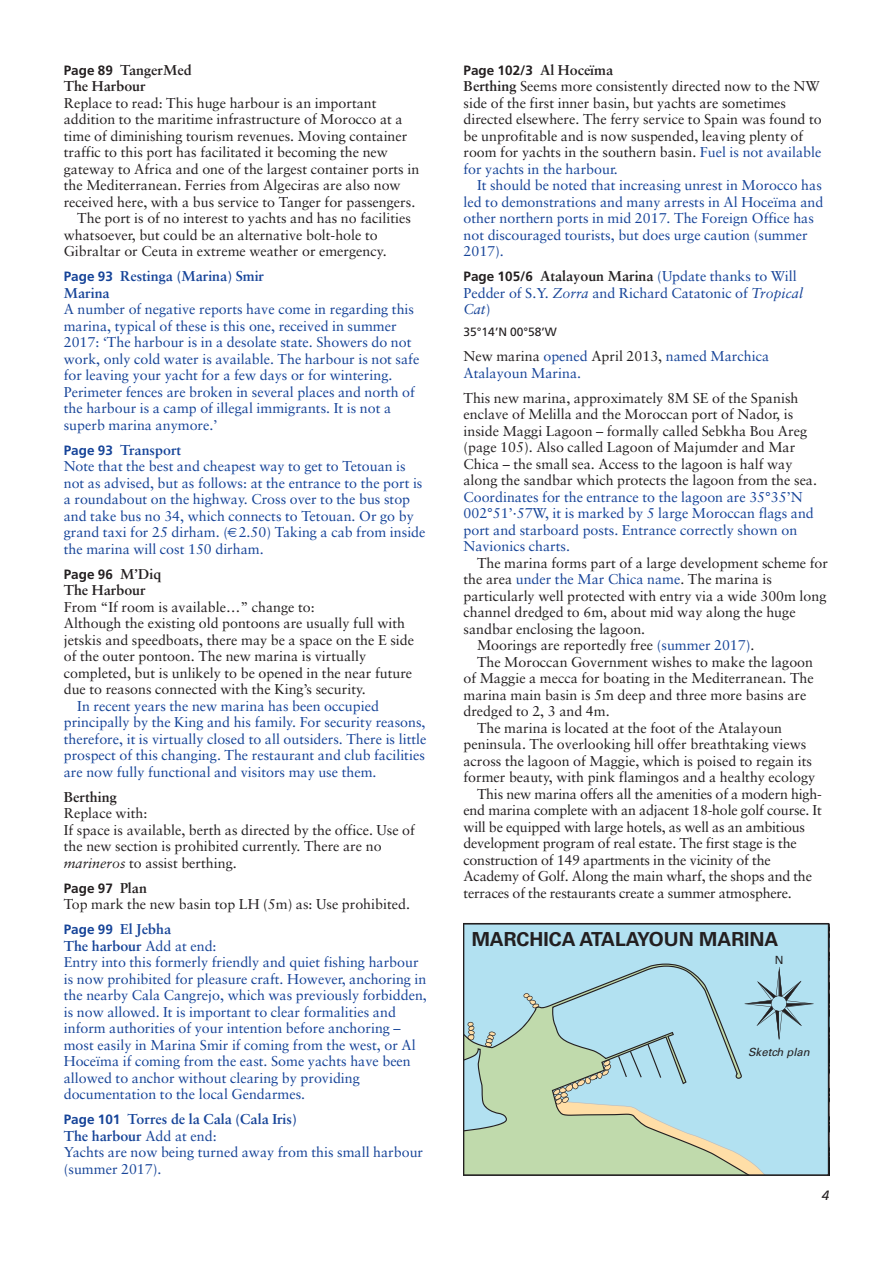
<style>
.page{position:relative;width:893px;height:1263px;background:#fff}
.page>*{position:absolute;margin:0;border:0;box-sizing:border-box;transform-origin:0 0}
.t1{font:700 19.35px "Univers";color:#231f20}
.t2{font:14.25px/16.5px "Sabon";color:#231f20}
.t3{font:14.25px/16.5px "Sabon";color:#154398}
.t4{font:700 14.25px/16.5px "Sabon";color:#231f20}
.t5{font:700 14.25px/16.5px "Sabon";color:#154398}
.t6{font:700 13.5px "Frutiger";color:#231f20}
.t7{font:italic 13.5px "Frutiger";color:#231f20}
.t8{font:12px "Frutiger";color:#231f20}
.t9{font:italic 11.25px "Univers";color:#231f20}
.t10{font:11.25px "Univers";color:#231f20}
.s1{font-family:"Frutiger";font-size:13.5px}
.s2{font-family:"Frutiger";font-weight:700;font-size:13.5px}
.s3{font-weight:700}
.s4{font-family:"Sabon";font-size:14.25px}
.s5{font-style:italic}
.s6{font-family:"Frutiger";font-weight:700;font-size:13.5px;color:#154398}
.s7{font-weight:700;color:#154398}
.s8{color:#154398}
.s9{font-family:"Frutiger";font-weight:700;font-size:13.5px;color:#231f20}
.s10{font-weight:700;color:#231f20}
.s11{color:#231f20}
</style>
<div class="page">
<svg style="left:463px;top:923px;width:366px;height:253px;background:#b1d6d5"></svg>
<p class="t4" style="left:64px;top:63px;width:129px"><span class="s1">Page 89</span> TangerMed<br>The Harbour</p>
<p class="t2" style="left:64px;top:96px;width:314px">Replace to read: This huge harbour is an important</p>
<p class="t2" style="left:64px;top:112px;width:340px">addition to the maritime infrastructure of Morocco at a</p>
<p class="t2" style="left:64px;top:129px;width:345px">time of diminishing tourism revenues. Moving container</p>
<p class="t2" style="left:64px;top:145px;width:326px">traffic to this port has facilitated it becoming the new</p>
<p class="t2" style="left:64px;top:162px;width:357px">gateway to Africa and one of the largest container ports in</p>
<p class="t2" style="left:64px;top:178px;width:338px">the Mediterranean. Ferries from Algeciras are also now</p>
<p class="t2" style="left:64px;top:195px;width:353px">received here, with a bus service to Tanger for passengers.</p>
<p class="t2" style="left:77px;top:211px;width:335px">The port is of no interest to yachts and has no facilities</p>
<p class="t2" style="left:64px;top:228px;width:315px">whatsoever, but could be an alternative bolt-hole to</p>
<p class="t2" style="left:64px;top:244px;width:324px">Gibraltar or Ceuta in extreme weather or emergency.</p>
<p class="t5" style="left:64px;top:269px;width:202px"><span class="s1">Page 93</span> Restinga (Marina) Smir<br>Marina</p>
<p class="t3" style="left:64px;top:302px;width:357px">A number of negative reports have come in regarding this marina, typical of these is this one, received in summer 2017: ‘The harbour is in a desolate state. Showers do not work, only cold water is available. The harbour is not safe for leaving your yacht for a few days or for wintering.<br>Perimeter fences are broken in several places and north of the harbour is a camp of illegal immigrants. It is not a superb marina anymore.’</p>
<p class="t3" style="left:64px;top:443px;width:363px"><span class="s2">Page 93</span> <span class="s3">Transport<br></span>Note that the best and cheapest way to get to Tetouan is not as advised, but as follows: at the entrance to the port is a roundabout on the highway. Cross over to the bus stop and take bus no 34, which connects to Tetouan. Or go by grand taxi for 25 dirham. ( 2.50) Taking a cab from inside the marina will cost 150 dirham.</p>
<p class="t6" style="left:64px;top:569px;width:99px">Page 96 <span class="s4">M’Diq</span></p>
<p class="t4" style="left:64px;top:583px;width:83px">The Harbour</p>
<p class="t2" style="left:64px;top:600px;width:352px">From “If room is available…” change to:<br>Although the existing old pontoons are usually full with jetskis and speedboats, there may be a space on the E side of the outer pontoon. The new marina is virtually completed, but is unlikely to be opened in the near future due to reasons connected with the King’s security.</p>
<p class="t3" style="left:64px;top:699px;width:364px;text-indent:14px">In recent years the new marina has been occupied principally by the King and his family. For security reasons, therefore, it is virtually closed to all outsiders. There is little prospect of this changing. The restaurant and club facilities are now fully functional and visitors may use them.</p>
<p class="t4" style="left:64px;top:790px;width:55px">Berthing</p>
<p class="t2" style="left:64px;top:806px;width:353px">Replace with:<br>If space is available, berth as directed by the office. Use of the new section is prohibited currently. There are no <span class="s5">marineros</span> to assist berthing.</p>
<p class="t6" style="left:64px;top:883px;width:85px">Page 97 <span class="s4">Plan</span></p>
<p class="t2" style="left:64px;top:893px;width:348px;line-height:25px">Top mark the new basin top LH (5m) as: Use prohibited.<br><span class="s6">Page 99</span> <span class="s7">El Jebha</span></p>
<p class="t3" style="left:64px;top:939px;width:365px"><span class="s3">The harbour</span> Add at end:<br>Entry into this formerly friendly and quiet fishing harbour is now prohibited for pleasure craft. However, anchoring in the nearby Cala Cangrejo, which was previously forbidden, is now allowed. It is important to clear formalities and inform authorities of your intention before anchoring – most easily in Marina Smir if coming from the west, or Al Hoceïma if coming from the east. Some yachts have been allowed to anchor without clearing by providing documentation to the local Gendarmes.</p>
<p class="t3" style="left:64px;top:1112px;width:361px"><span class="s2">Page 101</span> <span class="s3">Torres de la Cala (Cala Iris)<br>The harbour</span> Add at end:<br>Yachts are now being turned away from this small harbour (summer 2017).</p>
<p class="t6" style="left:463px;top:65px;width:151px">Page 102/3 <span class="s4">Al Hoceïma</span></p>
<p class="t2" style="left:463px;top:79px;width:360px"><span class="s3">Berthing</span> Seems more consistently directed now to the NW side of the first inner basin, but yachts are sometimes directed elsewhere. The ferry service to Spain was found to be unprofitable and is now suspended, leaving plenty of room for yachts in the southern basin. <span class="s8">Fuel is not available for yachts in the harbour.</span></p>
<p class="t3" style="left:463px;top:178px;width:361px;text-indent:14px">It should be noted that increasing unrest in Morocco has led to demonstrations and many arrests in Al Hoceïma and other northern ports in mid 2017. The Foreign Office has not discouraged tourists, but does urge caution (summer 2017).</p>
<p class="t3" style="left:463px;top:269px;width:341px"><span class="s9">Page 105/6</span> <span class="s10">Atalayoun Marina</span> (Update thanks to Will<br>Pedder of S.Y. <span class="s5">Zorra</span> and Richard Catatonic of <span class="s5">Tropical<br>Cat</span>)</p>
<p class="t8" style="left:463px;top:327px;width:95px">35°14’N 00°58’W</p>
<p class="t3" style="left:463px;top:349px;width:307px"><span class="s11">New marina</span> opened <span class="s11">April 2013,</span> named Marchica<br>Atalayoun Marina.</p>
<p class="t2" style="left:463px;top:391px;width:355px">This new marina, approximately 8M SE of the Spanish enclave of Melilla and the Moroccan port of Nador, is inside Maggi Lagoon – formally called Sebkha Bou Areg (page 105). Also called Lagoon of Majumder and Mar Chica – the small sea. Access to the lagoon is half way along the sandbar which protects the lagoon from the sea.</p>
<p class="t3" style="left:463px;top:490px;width:352px">Coordinates for the entrance to the lagoon are 35°35’N 002°51’·57W, it is marked by 5 large Moroccan flags and port and starboard posts. Entrance correctly shown on Navionics charts.</p>
<p class="t2" style="left:477px;top:556px;width:353px">The marina forms part of a large development scheme for</p>
<p class="t3" style="left:463px;top:572px;width:310px"><span class="s11">the area</span> under the Mar Chica name<span class="s11">. The marina is</span></p>
<p class="t2" style="left:463px;top:589px;width:365px">particularly well protected with entry via a wide 300m long</p>
<p class="t2" style="left:463px;top:605px;width:334px">channel dredged to 6m, about mid way along the huge</p>
<p class="t2" style="left:463px;top:622px;width:183px">sandbar enclosing the lagoon.</p>
<p class="t2" style="left:477px;top:638px;width:279px">Moorings are reportedly free <span class="s8">(summer 2017)</span>.</p>
<p class="t2" style="left:477px;top:655px;width:338px">The Moroccan Government wishes to make the lagoon</p>
<p class="t2" style="left:463px;top:671px;width:352px">of Maggie a mecca for boating in the Mediterranean. The</p>
<p class="t2" style="left:463px;top:688px;width:344px">marina main basin is 5m deep and three more basins are</p>
<p class="t2" style="left:463px;top:704px;width:148px">dredged to 2, 3 and 4m.</p>
<p class="t2" style="left:477px;top:721px;width:307px">The marina is located at the foot of the Atalayoun</p>
<p class="t2" style="left:463px;top:737px;width:344px">peninsula. The overlooking hill offer breathtaking views</p>
<p class="t2" style="left:463px;top:754px;width:350px">across the lagoon of Maggie, which is poised to regain its</p>
<p class="t2" style="left:463px;top:770px;width:353px">former beauty, with pink flamingos and a healthy ecology</p>
<p class="t2" style="left:477px;top:787px;width:346px">This new marina offers all the amenities of a modern high-</p>
<p class="t2" style="left:463px;top:803px;width:360px">end marina complete with an adjacent 18-hole golf course. It</p>
<p class="t2" style="left:463px;top:820px;width:343px">will be equipped with large hotels, as well as an ambitious</p>
<p class="t2" style="left:463px;top:836px;width:335px">development program of real estate. The first stage is the</p>
<p class="t2" style="left:463px;top:853px;width:309px">construction of 149 apartments in the vicinity of the</p>
<p class="t2" style="left:463px;top:869px;width:350px">Academy of Golf. Along the main wharf, the shops and the</p>
<p class="t2" style="left:463px;top:886px;width:330px">terraces of the restaurants create a summer atmosphere.</p>
<h1 class="t1" style="left:472px;top:932px;width:308px">MARCHICA ATALAYOUN MARINA</h1>
<p class="t10" style="left:775px;top:956px;width:10px">N</p>
<p class="t9" style="left:748px;top:1048px;width:65px">Sketch plan</p>
<p class="t7" style="left:822px;top:1190px;width:9px">4</p>
</div>
